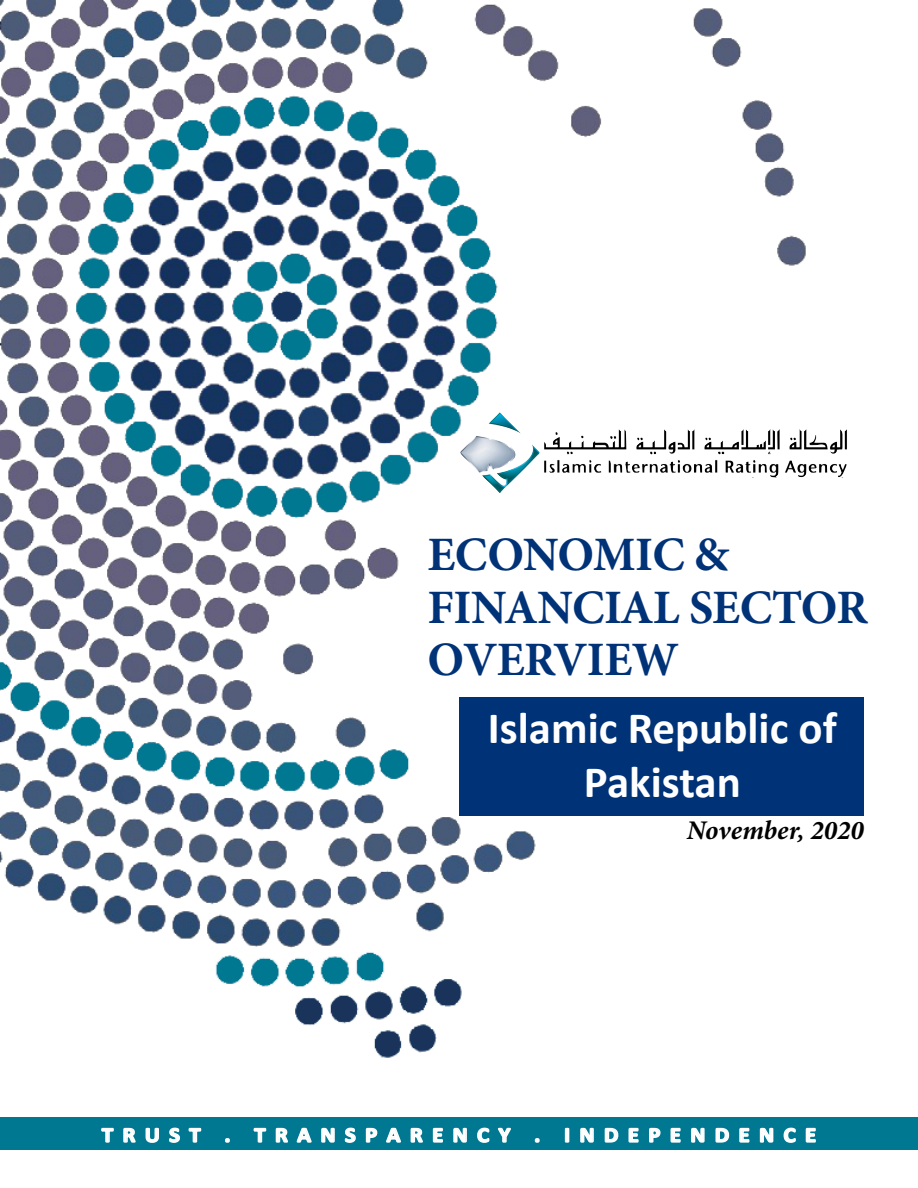
<style>
.page{position:relative;width:918px;height:1188px;background:#fff}
.page>*{position:absolute;margin:0;border:0;box-sizing:border-box;transform-origin:0 0}
.t1{font:700 48px/52.5px "Minion Pro";letter-spacing:-.01em;color:#003278}
.t2{font:700 45px/54px "Calibri";color:#fff;text-align:center}
.t3{font:italic 700 27px "Minion Pro";color:#000}
.t4{font:700 21px "Calibri";letter-spacing:.4em;color:#fff;scale:1.1 1}
</style>
<div class="page">
<img style="left:0;top:0;width:864px;height:1058px">
<div style="left:0;top:1118px;width:918px;height:32px;background:#007891"></div>
<svg style="left:101px;top:1127px;width:13px;height:16px"></svg>
<svg style="left:123px;top:1127px;width:13px;height:16px"></svg>
<svg style="left:145px;top:1127px;width:14px;height:16px"></svg>
<svg style="left:169px;top:1127px;width:11px;height:16px"></svg>
<svg style="left:188px;top:1127px;width:14px;height:16px"></svg>
<svg style="left:225px;top:1138px;width:5px;height:5px"></svg>
<svg style="left:253px;top:1127px;width:14px;height:16px"></svg>
<svg style="left:275px;top:1127px;width:13px;height:16px"></svg>
<svg style="left:296px;top:1127px;width:16px;height:16px"></svg>
<svg style="left:321px;top:1127px;width:14px;height:16px"></svg>
<svg style="left:344px;top:1127px;width:12px;height:16px"></svg>
<svg style="left:365px;top:1127px;width:13px;height:16px"></svg>
<svg style="left:386px;top:1127px;width:15px;height:16px"></svg>
<svg style="left:410px;top:1127px;width:13px;height:16px"></svg>
<svg style="left:432px;top:1127px;width:11px;height:16px"></svg>
<svg style="left:453px;top:1127px;width:14px;height:16px"></svg>
<svg style="left:477px;top:1127px;width:13px;height:16px"></svg>
<svg style="left:497px;top:1127px;width:14px;height:16px"></svg>
<svg style="left:534px;top:1138px;width:6px;height:5px"></svg>
<svg style="left:564px;top:1127px;width:6px;height:16px"></svg>
<svg style="left:580px;top:1127px;width:14px;height:16px"></svg>
<svg style="left:604px;top:1127px;width:15px;height:16px"></svg>
<svg style="left:628px;top:1127px;width:11px;height:16px"></svg>
<svg style="left:649px;top:1127px;width:12px;height:16px"></svg>
<svg style="left:670px;top:1127px;width:11px;height:16px"></svg>
<svg style="left:691px;top:1127px;width:14px;height:16px"></svg>
<svg style="left:715px;top:1127px;width:15px;height:16px"></svg>
<svg style="left:739px;top:1127px;width:11px;height:16px"></svg>
<svg style="left:759px;top:1127px;width:15px;height:16px"></svg>
<svg style="left:783px;top:1127px;width:13px;height:16px"></svg>
<svg style="left:805px;top:1127px;width:11px;height:16px"></svg>
<img style="left:544px;top:429px;width:303px;height:26px">
<img style="left:460px;top:412px;width:81px;height:81px">
<div style="left:460px;top:698px;width:404px;height:118px;background:#003278"></div>
<p class="t1" style="left:428px;top:528px;width:442px">ECONOMIC &amp;<br>FINANCIAL SECTOR<br>OVERVIEW</p>
<p class="t2" style="left:488px;top:701px;width:351px">Islamic Republic of<br>Pakistan</p>
<p class="t3" style="left:687px;top:811px;width:179px">November, 2020</p>
<p class="t4" style="left:102px;top:1120px;width:651px">TRUST . TRANSPARENCY . INDEPENDENCE</p>
</div>
